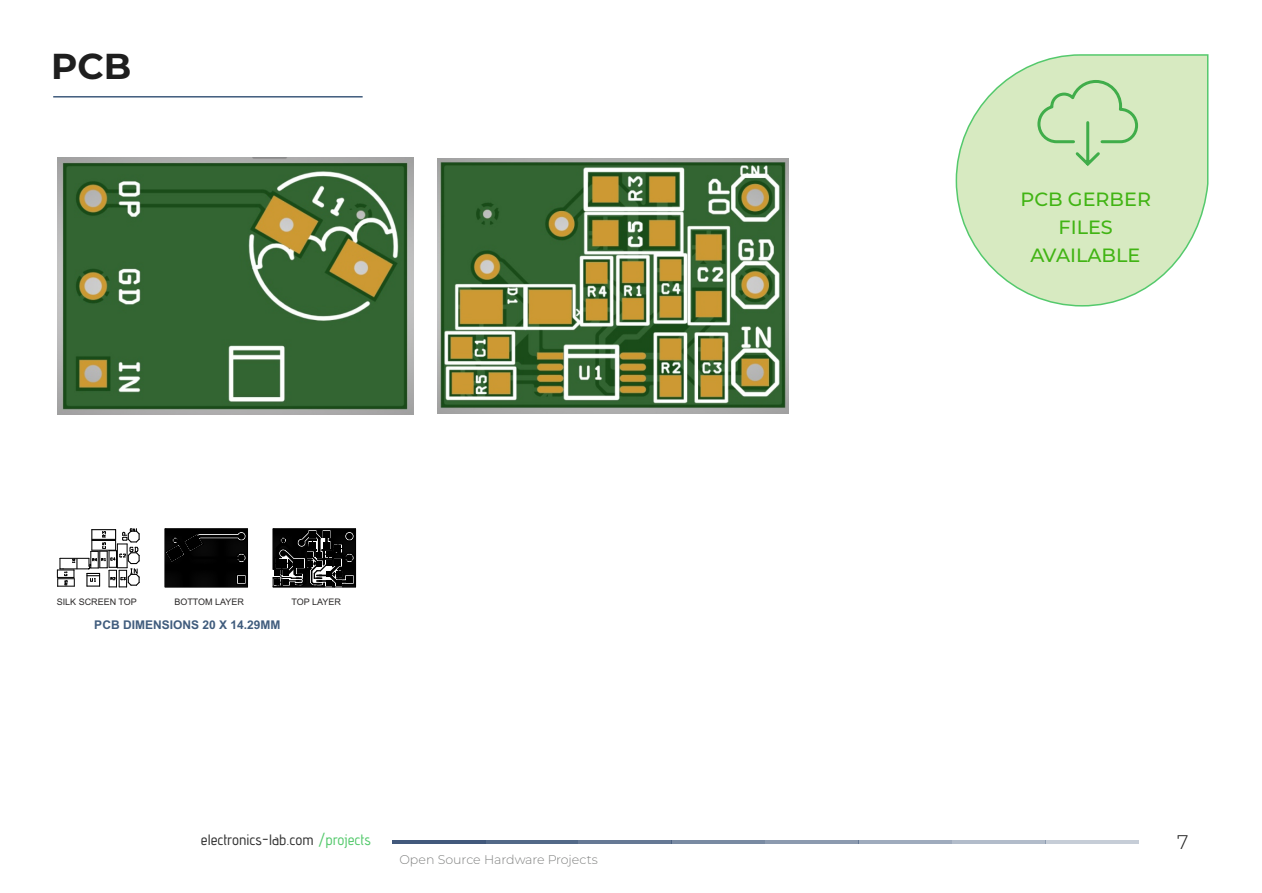
<style>
.page{position:relative;width:1262px;height:893px;background:#fff}
.page>*{position:absolute;margin:0;border:0;box-sizing:border-box;transform-origin:0 0}
.t1{font:700 36px "Montserrat";color:#1e1e1e}
.t2{font:300 19.65px "Montserrat";color:#1e1e1e}
.t3{font:500 19.2px/27.6px "Montserrat";color:#41b414;text-align:center}
.t4{font:15px "advent Bd 1";color:#323232}
.t5{font:300 12.6px "Montserrat";color:#818281}
.t6{font:700 12px "Arial";color:#405c7d}
.t7{font:9px "Arial";color:#2b2929}
.s1{color:#54c96c}
</style>
<div class="page">
<svg style="left:955px;top:54px;width:254px;height:253px"></svg>
<hr style="left:53px;top:96px;width:310px;height:1px;background:#405c7d">
<svg style="left:1036px;top:78px;width:103px;height:90px;background:#c7e3b4"></svg>
<hr style="left:355px;top:529px;width:1px;height:58px;background:#000">
<svg style="left:273px;top:528px;width:82px;height:59px;background:#272727"></svg>
<hr style="left:247px;top:529px;width:1px;height:58px;background:#000">
<svg style="left:164px;top:528px;width:83px;height:59px;background:#0a0a0a"></svg>
<svg style="left:57px;top:528px;width:83px;height:60px"></svg>
<img style="left:57px;top:157px;width:357px;height:257px">
<img style="left:437px;top:158px;width:351px;height:256px">
<hr style="left:392px;top:840px;width:93px;height:3px;background:#42597c">
<hr style="left:485px;top:840px;width:93px;height:3px;background:#40587b">
<hr style="left:578px;top:840px;width:93px;height:3px;background:#40587b">
<hr style="left:671px;top:840px;width:94px;height:3px;background:#40587b">
<hr style="left:765px;top:840px;width:93px;height:3px;background:#40587b">
<hr style="left:858px;top:840px;width:94px;height:3px;background:#40587b">
<hr style="left:952px;top:840px;width:93px;height:3px;background:#40587b">
<hr style="left:1045px;top:840px;width:94px;height:3px;background:#40587b">
<h1 class="t1" style="left:51px;top:44px;width:82px">PCB</h1>
<p class="t7" style="left:57px;top:598px;width:82px">SILK SCREEN TOP</p>
<p class="t7" style="left:174px;top:598px;width:71px">BOTTOM LAYER</p>
<p class="t7" style="left:291px;top:598px;width:51px">TOP LAYER</p>
<h3 class="t6" style="left:94px;top:620px;width:188px">PCB DIMENSIONS 20 X 14.29MM</h3>
<h3 class="t4" style="left:201px;top:834px;width:171px">electronics-lab.com <span class="s1">/projects</span></h3>
<h3 class="t5" style="left:399px;top:851px;width:200px">Open Source Hardware Projects</h3>
<h3 class="t3" style="left:1020px;top:186px;width:132px">PCB GERBER<br>FILES<br>AVAILABLE</h3>
<h2 class="t2" style="left:1177px;top:829px;width:13px">7</h2>
</div>
